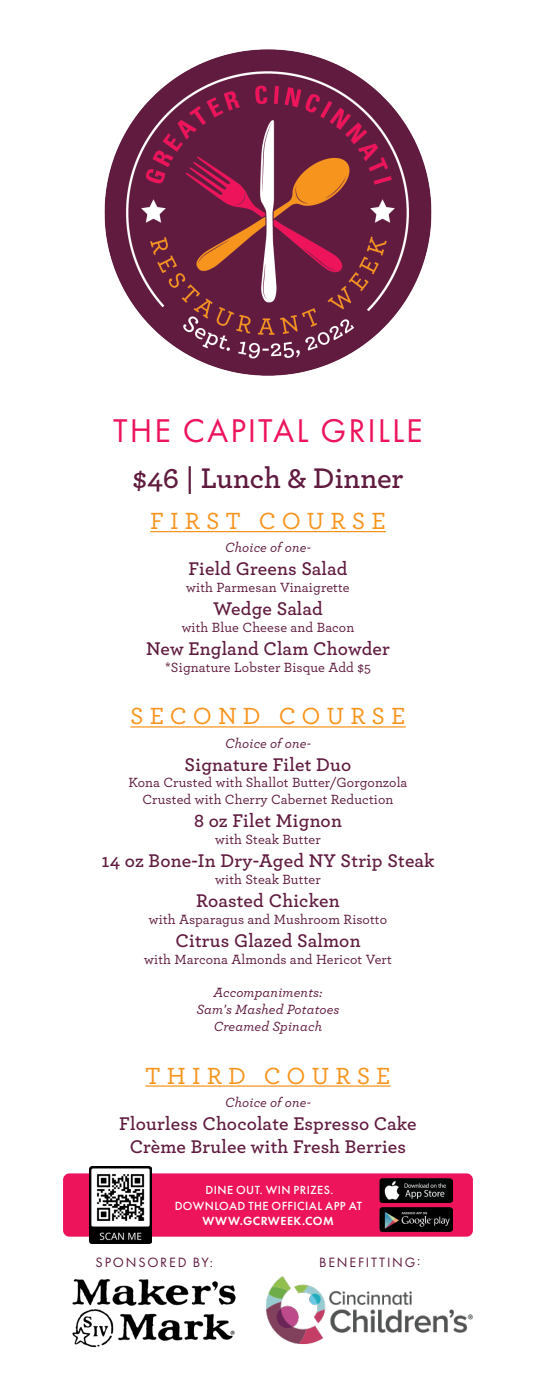
<style>
.page{position:relative;width:536px;height:1386px;background:#fff}
.page>*{position:absolute;margin:0;border:0;box-sizing:border-box;transform-origin:0 0}
.Music_Listings_Body{font:34.12px "Futura PT";letter-spacing:.055em;color:#ed145b}
.t1{font:600 29.75px "Archer";color:#601b3f}
.t2{font:500 24.5px "Archer";letter-spacing:.25em;color:#f7941d}
.t3{font:600 19.25px "Archer";letter-spacing:.01em;color:#601b3f}
.t4{font:500 14px/16.8px "Archer";letter-spacing:.01em;color:#601b3f;text-align:center}
.t5{font:italic 500 14px "Archer";letter-spacing:.01em;color:#601b3f}
.t6{font:14px "Futura PT";letter-spacing:.13em;color:#601b3f}
.Music_Listings_Body-2{font:500 12.25px/15.8px "Futura PT";letter-spacing:.035em;color:#fff;text-align:center}
.s1{font-weight:600}
</style>
<div class="page">
<hr style="left:150px;top:531px;width:235px;height:1px;background:#f7941d">
<hr style="left:130px;top:726px;width:275px;height:2px;background:#f7941d">
<hr style="left:145px;top:1085px;width:245px;height:2px;background:#f7941d">
<img style="left:104px;top:49px;width:328px;height:327px">
<img style="left:266px;top:1276px;width:206px;height:69px">
<img style="left:72px;top:1279px;width:164px;height:69px">
<div style="left:63px;top:1173px;width:409px;height:64px;background:#ed145b;border-radius:6px"></div>
<img style="left:379px;top:1208px;width:73px;height:23px">
<img style="left:379px;top:1179px;width:73px;height:24px">
<img style="left:89px;top:1167px;width:62px;height:76px">
<p class="Music_Listings_Body" style="left:113px;top:411px;width:311px">THE CAPITAL GRILLE</p>
<p class="t1" style="left:132px;top:456px;width:273px">$46 | Lunch &amp; Dinner</p>
<p class="t2" style="left:150px;top:503px;width:237px">FIRST COURSE</p>
<p class="t5" style="left:225px;top:537px;width:87px">Choice of one-</p>
<p class="t3" style="left:188px;top:555px;width:160px">Field Greens Salad</p>
<p class="t4" style="left:186px;top:578px;width:165px">with Parmesan Vinaigrette</p>
<p class="t3" style="left:213px;top:594px;width:111px">Wedge Salad</p>
<p class="t4" style="left:182px;top:618px;width:174px">with Blue Cheese and Bacon</p>
<p class="t3" style="left:146px;top:634px;width:245px">New England Clam Chowder</p>
<p class="t4" style="left:165px;top:658px;width:207px">*Signature Lobster Bisque Add $5</p>
<p class="t2" style="left:130px;top:699px;width:277px">SECOND COURSE</p>
<p class="t5" style="left:225px;top:733px;width:87px">Choice of one-</p>
<p class="t3" style="left:184px;top:750px;width:168px">Signature Filet Duo</p>
<p class="t4" style="left:128px;top:774px;width:280px">Kona Crusted with Shallot Butter/Gorgonzola<br>Crusted with Cherry Cabernet Reduction</p>
<p class="t3" style="left:194px;top:807px;width:149px">8 oz Filet Mignon</p>
<p class="t4" style="left:215px;top:830px;width:107px">with Steak Butter</p>
<p class="t3" style="left:101px;top:846px;width:334px">14 oz Bone-In Dry-Aged NY Strip Steak</p>
<p class="t4" style="left:215px;top:870px;width:107px">with Steak Butter</p>
<p class="t3" style="left:196px;top:886px;width:145px">Roasted Chicken</p>
<p class="t4" style="left:149px;top:910px;width:239px">with Asparagus and Mushroom Risotto</p>
<p class="t3" style="left:175px;top:926px;width:186px">Citrus Glazed Salmon</p>
<p class="t4" style="left:144px;top:950px;width:249px">with Marcona Almonds and Hericot Vert</p>
<p class="t5" style="left:213px;top:983px;width:110px">Accompaniments:</p>
<p class="t5" style="left:196px;top:999px;width:144px">Sam's Mashed Potatoes</p>
<p class="t5" style="left:214px;top:1016px;width:110px">Creamed Spinach</p>
<p class="t2" style="left:145px;top:1058px;width:247px">THIRD COURSE</p>
<p class="t5" style="left:225px;top:1092px;width:87px">Choice of one-</p>
<p class="t3" style="left:119px;top:1109px;width:299px">Flourless Chocolate Espresso Cake</p>
<p class="t3" style="left:130px;top:1132px;width:278px">Crème Brulee with Fresh Berries</p>
<p class="Music_Listings_Body-2" style="left:175px;top:1182px;width:189px">DINE OUT. WIN PRIZES.<br>DOWNLOAD THE OFFICIAL APP AT<br><span class="s1">WWW.GCRWEEK.COM</span></p>
<p class="t6" style="left:96px;top:1254px;width:119px">SPONSORED BY:</p>
<p class="t6" style="left:319px;top:1254px;width:103px">BENEFITTING:</p>
</div>
